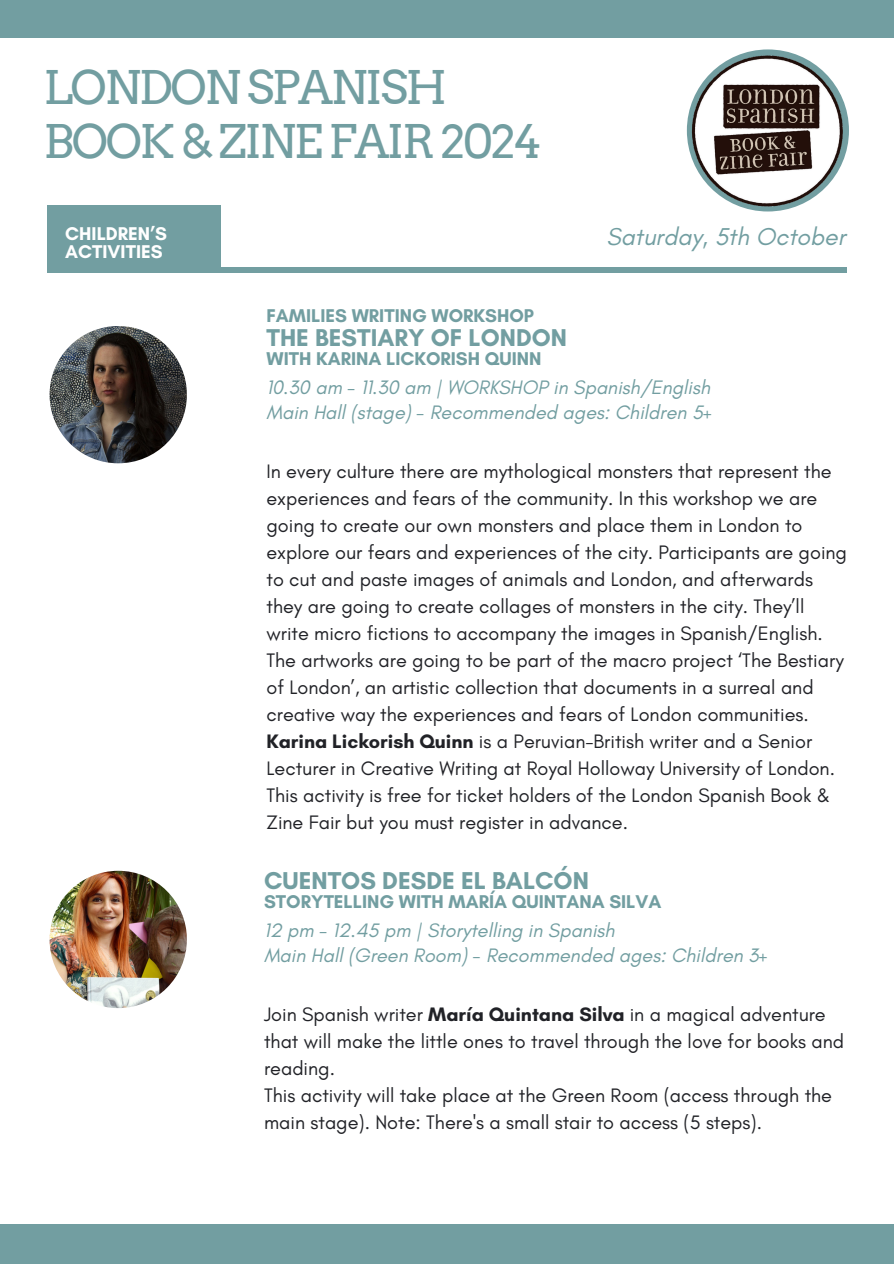
<style>
.page{position:relative;width:894px;height:1264px;background:#fff}
.page>*{position:absolute;margin:0;border:0;box-sizing:border-box;transform-origin:0 0}
.t1{font:46.35px/54px "Arvo";letter-spacing:-.05em;color:#729ea1}
.t2{font:700 24.75px "Glacial Indifference";color:#729ea1}
.t3{font:italic 24.75px "Glacial Indifference";color:#729ea1}
.t4{font:19.8px/27px "Glacial Indifference";color:#212227}
.t5{font:italic 19.8px "Glacial Indifference";color:#729ea1}
.t6{font:700 18.75px "Glacial Indifference";color:#729ea1}
.t7{font:700 18.75px/18px "Glacial Indifference";color:#fff}
.s1{font-weight:700}
</style>
<div class="page">
<div style="left:48px;top:268px;width:798px;height:5px;background:#729ea1"></div>
<div style="left:47px;top:205px;width:174px;height:68px;background:#729ea1"></div>
<img style="left:50px;top:326px;width:137px;height:137px;border-radius:50%">
<div style="left:0;top:1224px;width:893px;height:39px;background:#729ea1"></div>
<div style="left:0;top:0;width:893px;height:38px;background:#729ea1"></div>
<img style="left:689px;top:52px;width:156px;height:156px">
<img style="left:50px;top:870px;width:137px;height:138px;border-radius:50%">
<h1 class="t1" style="left:44px;top:61px;width:499px">LONDON SPANISH<br>BOOK &amp; ZINE FAIR 2024</h1>
<h3 class="t7" style="left:65px;top:224px;width:103px">CHILDREN’S<br>ACTIVITIES</h3>
<h2 class="t3" style="left:606px;top:222px;width:240px">Saturday, 5th October</h2>
<p class="t6" style="left:266px;top:304px;width:269px">FAMILIES WRITING WORKSHOP</p>
<p class="t2" style="left:266px;top:322px;width:302px">THE BESTIARY OF LONDON</p>
<p class="t6" style="left:266px;top:347px;width:276px">WITH KARINA LICKORISH QUINN</p>
<p class="t5" style="left:266px;top:375px;width:445px">10.30 am - 11.30 am | WORKSHOP in Spanish/English</p>
<h3 class="t5" style="left:266px;top:400px;width:447px">Main Hall (stage) - Recommended ages: Children 5+</h3>
<p class="t4" style="left:266px;top:458px;width:582px">In every culture there are mythological monsters that represent the experiences and fears of the community. In this workshop we are going to create our own monsters and place them in London to explore our fears and experiences of the city. Participants are going to cut and paste images of animals and London, and afterwards they are going to create collages of monsters in the city. They’ll write micro fictions to accompany the images in Spanish/English.<br>The artworks are going to be part of the macro project ‘The Bestiary of London’, an artistic collection that documents in a surreal and creative way the experiences and fears of London communities.<br><span class="s1">Karina Lickorish Quinn</span> is a Peruvian-British writer and a Senior Lecturer in Creative Writing at Royal Holloway University of London.</p>
<p class="t4" style="left:266px;top:782px;width:565px">This activity is free for ticket holders of the London Spanish Book &amp;<br>Zine Fair but you must register in advance.</p>
<p class="t2" style="left:264px;top:865px;width:326px">CUENTOS DESDE EL BALCÓN</p>
<p class="t6" style="left:264px;top:890px;width:399px">STORYTELLING WITH MARÍA QUINTANA SILVA</p>
<h3 class="t5" style="left:264px;top:918px;width:352px">12 pm - 12.45 pm | Storytelling in Spanish</h3>
<p class="t5" style="left:264px;top:943px;width:505px">Main Hall (Green Room) - Recommended ages: Children 3+</p>
<p class="t4" style="left:264px;top:1000px;width:581px">Join Spanish writer <span class="s1">María Quintana Silva</span> in a magical adventure that will make the little ones to travel through the love for books and reading.</p>
<p class="t4" style="left:264px;top:1081px;width:569px">This activity will take place at the Green Room (access through the main stage). Note: There's a small stair to access (5 steps).</p>
</div>
